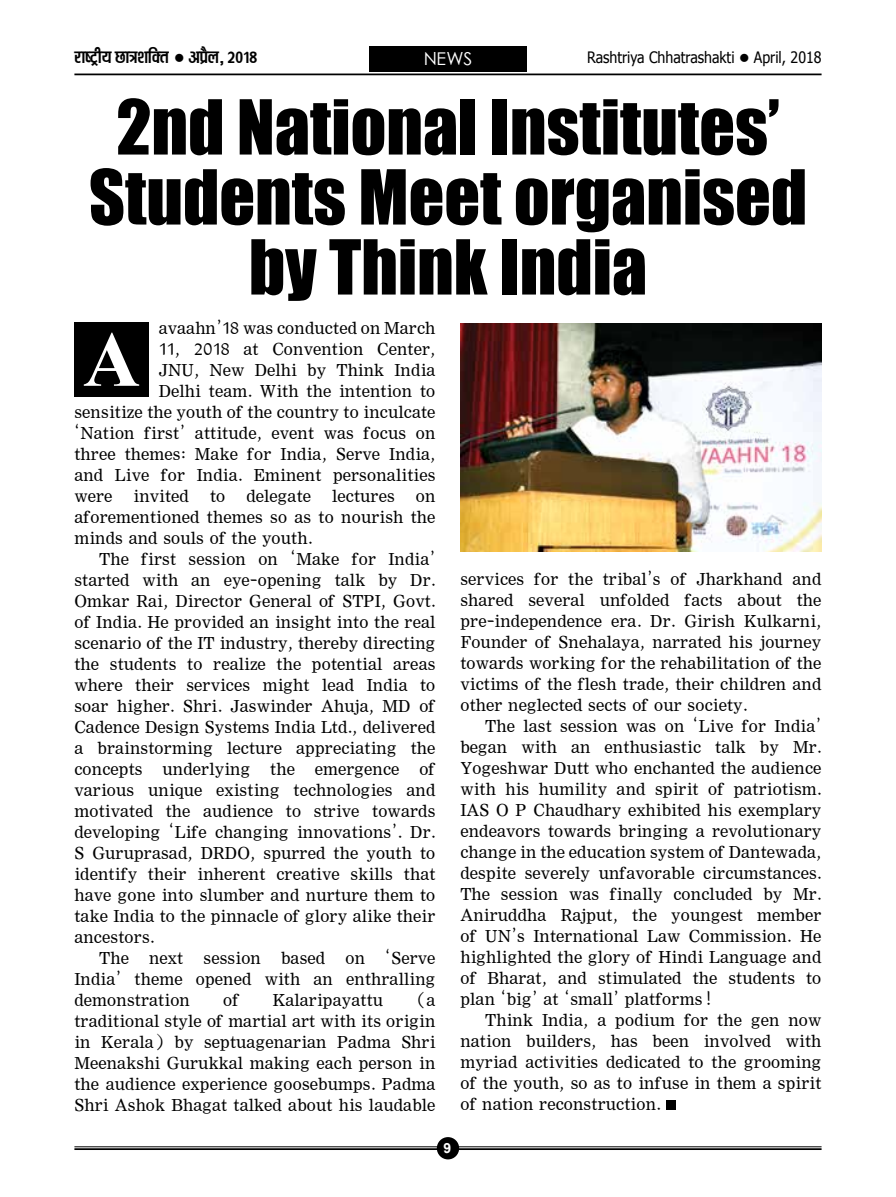
<style>
.page{position:relative;width:896px;height:1197px;background:#fff}
.page>*{position:absolute;margin:0;border:0;box-sizing:border-box;transform-origin:0 0}
.t1{font:700 78.75px "Times New Roman";color:#fff}
.t2{font:70px/70px "Impact";color:#000;text-align:center}
.t3{font:24.5px "Four C Hari";color:#fff}
.t4{font:21.88px/21px "Four C Gandhi";color:#000;text-align:justify}
.t5{font:21px "Four C Heera";color:#000}
.t6{font:15.75px "Tahoma";color:#000;scale:.9 1}
.t7{font:700 14px "Arial";color:#fff}
</style>
<div class="page">
<hr style="left:74px;top:74px;width:747px;height:1px;background:#000">
<hr style="left:74px;top:1147px;width:747px;height:1px;background:#000">
<hr style="left:74px;top:1148px;width:747px;height:2px;background:#000">
<div style="left:437px;top:1137px;width:22px;height:22px;background:#000;border-radius:50%"></div>
<div style="left:666px;top:1100px;width:10px;height:10px;background:#000"></div>
<div style="left:369px;top:46px;width:158px;height:26px;background:#000"></div>
<img style="left:460px;top:323px;width:361px;height:229px">
<div style="left:74px;top:322px;width:75px;height:74px;background:#000"></div>
<p class="t5" style="left:74px;top:45px;width:184px">राष्ट्रीय छात्रशक्ति ● अप्रैल, 2018</p>
<p class="t6" style="left:587px;top:47px;width:262px">Rashtriya Chhatrashakti ● April, 2018</p>
<p class="t3" style="left:424px;top:44px;width:50px">news</p>
<h2 class="t2" style="left:89px;top:90px;width:720px">2nd National Institutes’<br>Students Meet organised by Think India</h2>
<h1 class="t1" style="left:83px;top:305px;width:58px">A</h1>
<p class="t4" style="left:159px;top:319px;width:278px">avaahn’18 was conducted on March</p>
<p class="t4" style="left:159px;top:340px;width:278px">11, 2018 at Convention Center,</p>
<p class="t4" style="left:159px;top:361px;width:278px">JNU, New Delhi by Think India</p>
<p class="t4" style="left:159px;top:382px;width:278px">Delhi team. With the intention to</p>
<p class="t4" style="left:74px;top:403px;width:363px">sensitize the youth of the country to inculcate</p>
<p class="t4" style="left:74px;top:424px;width:363px">‘Nation first’ attitude, event was focus on</p>
<p class="t4" style="left:74px;top:445px;width:363px">three themes: Make for India, Serve India,</p>
<p class="t4" style="left:74px;top:466px;width:363px">and Live for India. Eminent personalities</p>
<p class="t4" style="left:74px;top:487px;width:363px">were invited to delegate lectures on</p>
<p class="t4" style="left:74px;top:508px;width:363px">aforementioned themes so as to nourish the</p>
<p class="t4" style="left:74px;top:529px;width:239px">minds and souls of the youth.</p>
<p class="t4" style="left:99px;top:550px;width:338px">The first session on ‘Make for India’</p>
<p class="t4" style="left:74px;top:571px;width:363px">started with an eye-opening talk by Dr.</p>
<p class="t4" style="left:74px;top:592px;width:363px">Omkar Rai, Director General of STPI, Govt.</p>
<p class="t4" style="left:74px;top:613px;width:363px">of India. He provided an insight into the real</p>
<p class="t4" style="left:74px;top:634px;width:363px">scenario of the IT industry, thereby directing</p>
<p class="t4" style="left:74px;top:655px;width:363px">the students to realize the potential areas</p>
<p class="t4" style="left:74px;top:676px;width:363px">where their services might lead India to</p>
<p class="t4" style="left:74px;top:697px;width:363px">soar higher. Shri. Jaswinder Ahuja, MD of</p>
<p class="t4" style="left:74px;top:718px;width:363px">Cadence Design Systems India Ltd., delivered</p>
<p class="t4" style="left:74px;top:739px;width:363px">a brainstorming lecture appreciating the</p>
<p class="t4" style="left:74px;top:760px;width:363px">concepts underlying the emergence of</p>
<p class="t4" style="left:74px;top:781px;width:363px">various unique existing technologies and</p>
<p class="t4" style="left:74px;top:802px;width:363px">motivated the audience to strive towards</p>
<p class="t4" style="left:74px;top:823px;width:363px">developing ‘Life changing innovations’. Dr.</p>
<p class="t4" style="left:74px;top:844px;width:363px">S Guruprasad, DRDO, spurred the youth to</p>
<p class="t4" style="left:74px;top:865px;width:363px">identify their inherent creative skills that</p>
<p class="t4" style="left:74px;top:886px;width:363px">have gone into slumber and nurture them to</p>
<p class="t4" style="left:74px;top:907px;width:363px">take India to the pinnacle of glory alike their</p>
<p class="t4" style="left:74px;top:928px;width:82px">ancestors.</p>
<p class="t4" style="left:99px;top:949px;width:338px">The next session based on ‘Serve</p>
<p class="t4" style="left:74px;top:970px;width:363px">India’ theme opened with an enthralling</p>
<p class="t4" style="left:74px;top:991px;width:117px">demonstration</p>
<p class="t4" style="left:223px;top:991px;width:18px">of</p>
<p class="t4" style="left:273px;top:991px;width:112px">Kalaripayattu</p>
<p class="t4" style="left:460px;top:570px;width:363px">services for the tribal’s of Jharkhand and shared several unfolded facts about the pre-independence era. Dr. Girish Kulkarni, Founder of Snehalaya, narrated his journey towards working for the rehabilitation of the victims of the flesh trade, their children and other neglected sects of our society.</p>
<p class="t4" style="left:460px;top:717px;width:363px;text-indent:25px">The last session was on ‘Live for India’ began with an enthusiastic talk by Mr.<br>Yogeshwar Dutt who enchanted the audience with his humility and spirit of patriotism.<br>IAS O P Chaudhary exhibited his exemplary endeavors towards bringing a revolutionary change in the education system of Dantewada, despite severely unfavorable circumstances.<br>The session was finally concluded by Mr.<br>Aniruddha Rajput, the youngest member of UN’s International Law Commission. He highlighted the glory of Hindi Language and of Bharat, and stimulated the students to plan ‘big’ at ‘small’ platforms!</p>
<p class="t4" style="left:460px;top:1011px;width:363px;text-indent:25px">Think India, a podium for the gen now nation builders, has been involved with myriad activities dedicated to the grooming of the youth, so as to infuse in them a spirit of nation reconstruction.</p>
<p class="t4" style="left:74px;top:991px;width:363px;text-indent:342px">(a traditional style of martial art with its origin in Kerala) by septuagenarian Padma Shri Meenakshi Gurukkal making each person in the audience experience goosebumps. Padma Shri Ashok Bhagat talked about his laudable</p>
<p class="t7" style="left:443px;top:1139px;width:9px">9</p>
</div>
